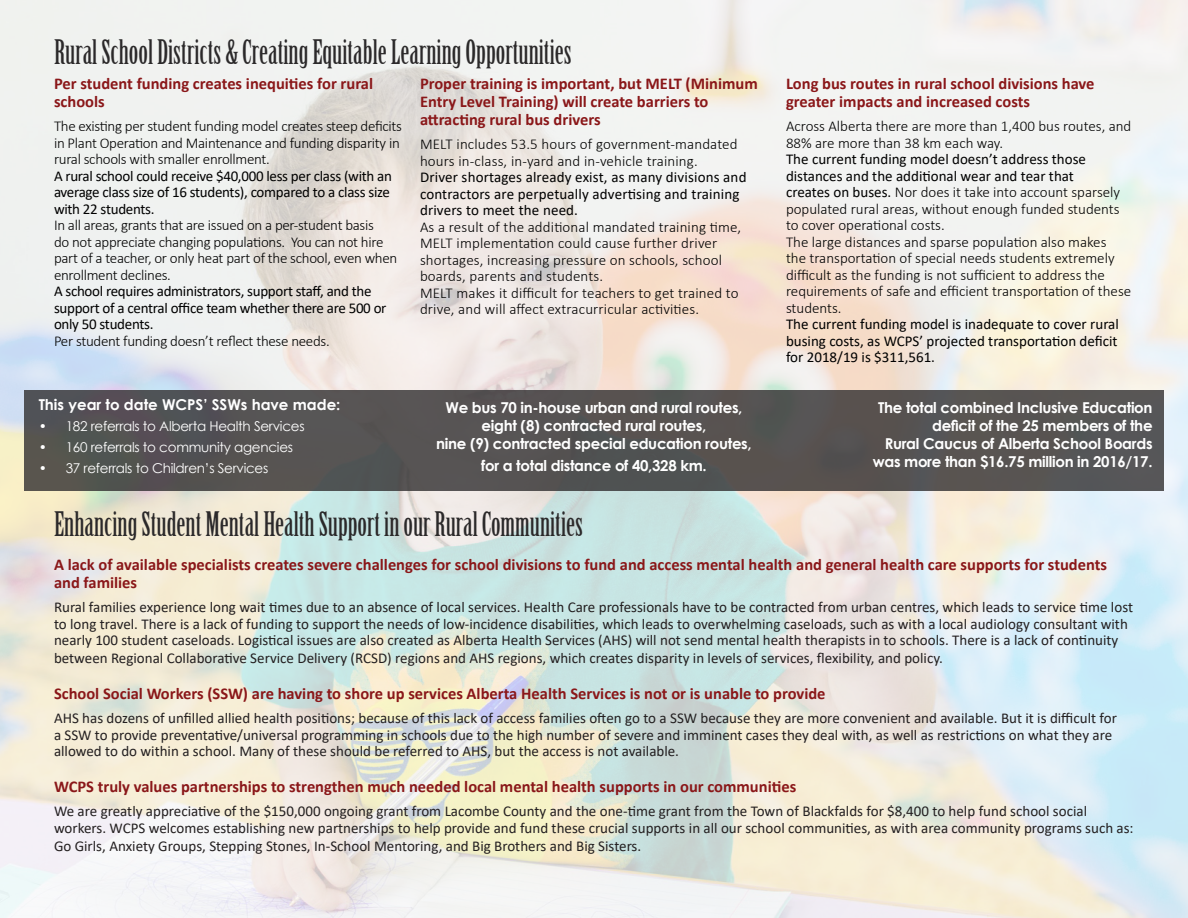
<style>
.page{position:relative;width:1188px;height:918px;background:#fff}
.page>*{position:absolute;margin:0;border:0;box-sizing:border-box;transform-origin:0 0}
.t1{font:33px "Birch Std";color:#2b292a}
.t2{font:700 16.5px/18px "Calibri";color:#8a1719}
.t3{font:15px/16.5px "Calibri";color:#231f20}
.t4{font:300 15px/16.5px "Calibri";color:#000}
.t5{font:300 15px/16.5px "Calibri";letter-spacing:-.02em;color:#000}
.t6{font:15px/16.5px "Calibri";letter-spacing:-.02em;color:#000}
.t7{font:700 15px/18px "Century Gothic";letter-spacing:-.02em;color:#fff;text-align:center}
.t8{font:15px/16.5px "Calibri";letter-spacing:.01em;color:#000}
.t9{font:700 15px "Century Gothic";color:#fff}
.t10{font:13.5px "Century Gothic";letter-spacing:-.02em;color:#fff}
.s1{font-weight:400}
</style>
<div class="page">
<div style="left:24px;top:390px;width:1140px;height:101px;background:#575453"></div>
<p class="t1" style="left:54px;top:33px;width:519px">Rural School Districts &amp; Creating Equitable Learning Opportunities</p>
<p class="t2" style="left:54px;top:75px;width:321px">Per student funding creates inequities for rural schools</p>
<p class="t5" style="left:54px;top:118px;width:350px">The existing per student funding model creates steep deficits in Plant Operation and Maintenance and funding disparity in rural schools with smaller enrollment.</p>
<p class="t6" style="left:54px;top:167px;width:339px">A rural school could receive $40,000 less per class (with an average class size of 16 students), compared to a class size with 22 students.</p>
<p class="t5" style="left:54px;top:217px;width:345px">In all areas, grants that are issued on a per-student basis<br>do not appreciate changing populations. You can not hire part of a teacher, or only heat part of the school, even when enrollment declines.</p>
<p class="t6" style="left:54px;top:283px;width:334px">A school requires administrators, support staff, and the support of a central office team whether there are 500 or only 50 students.</p>
<p class="t5" style="left:54px;top:333px;width:277px">Per student funding doesn’t reflect these needs.</p>
<p class="t2" style="left:420px;top:75px;width:339px">Proper training is important, but MELT (Minimum<br>Entry Level Training) will create barriers to attracting rural bus drivers</p>
<p class="t4" style="left:420px;top:136px;width:319px">MELT includes 53.5 hours of government-mandated hours in-class, in-yard and in-vehicle training.</p>
<p class="t8" style="left:420px;top:169px;width:328px">Driver shortages already exist, as many divisions and contractors are perpetually advertising and training drivers to meet the need.</p>
<p class="t4" style="left:420px;top:219px;width:323px">As a result of the additional mandated training time, MELT implementation could cause further driver shortages, increasing pressure on schools, school boards, parents and students.</p>
<p class="t4" style="left:420px;top:285px;width:320px">MELT makes it difficult for teachers to get trained to drive, and will affect extracurricular activities.</p>
<p class="t9" style="left:39px;top:393px;width:303px">This year to date WCPS’ SSWs have made:</p>
<p class="t10" style="left:39px;top:417px;width:267px">• 182 referrals to Alberta Health Services</p>
<p class="t10" style="left:39px;top:437px;width:256px">• 160 referrals to community agencies</p>
<p class="t10" style="left:39px;top:459px;width:231px">• 37 referrals to Children’s Services</p>
<p class="t7" style="left:436px;top:398px;width:317px">We bus 70 in-house urban and rural routes, eight (8) contracted rural routes,<br>nine (9) contracted special education routes,</p>
<p class="t7" style="left:481px;top:456px;width:227px">for a total distance of 40,328 km.</p>
<p class="t2" style="left:786px;top:75px;width:310px">Long bus routes in rural school divisions have greater impacts and increased costs</p>
<p class="t4" style="left:786px;top:118px;width:347px">Across Alberta there are more than 1,400 bus routes, and<br>88% are more than 38 km each way.</p>
<p class="t4" style="left:786px;top:151px;width:336px"><span class="s1">The current funding model doesn’t address those distances and the additional wear and tear that creates on buses.</span> Nor does it take into account sparsely populated rural areas, without enough funded students to cover operational costs.</p>
<p class="t4" style="left:786px;top:234px;width:347px">The large distances and sparse population also makes<br>the transportation of special needs students extremely difficult as the funding is not sufficient to address the requirements of safe and efficient transportation of these students.</p>
<p class="t6" style="left:786px;top:316px;width:334px;text-align:justify">The current funding model is inadequate to cover rural busing costs, as WCPS’ projected transportation deficit for 2018/19 is $311,561.</p>
<p class="t7" style="left:873px;top:398px;width:281px;text-align:right">The total combined Inclusive Education deficit of the 25 members of the<br>Rural Caucus of Alberta School Boards was more than $16.75 million in 2016/17.</p>
<p class="t1" style="left:54px;top:505px;width:531px">Enhancing Student Mental Health Support in our Rural Communities</p>
<p class="t2" style="left:54px;top:555px;width:1055px">A lack of available specialists creates severe challenges for school divisions to fund and access mental health and general health care supports for students and families</p>
<p class="t3" style="left:54px;top:598px;width:1081px">Rural families experience long wait times due to an absence of local services. Health Care professionals have to be contracted from urban centres, which leads to service time lost to long travel. There is a lack of funding to support the needs of low-incidence disabilities, which leads to overwhelming caseloads, such as with a local audiology consultant with nearly 100 student caseloads. Logistical issues are also created as Alberta Health Services (AHS) will not send mental health therapists in to schools. There is a lack of continuity</p>
<p class="t3" style="left:54px;top:649px;width:891px">between Regional Collaborative Service Delivery (RCSD) regions and AHS regions, which creates disparity in levels of services, flexibility, and policy.</p>
<p class="t2" style="left:54px;top:684px;width:773px">School Social Workers (SSW) are having to shore up services Alberta Health Services is not or is unable to provide</p>
<p class="t3" style="left:54px;top:709px;width:1064px">AHS has dozens of unfilled allied health positions; because of this lack of access families often go to a SSW because they are more convenient and available. But it is difficult for a SSW to provide preventative/universal programming in schools due to the high number of severe and imminent cases they deal with, as well as restrictions on what they are allowed to do within a school. Many of these should be referred to AHS, but the access is not available.</p>
<p class="t2" style="left:54px;top:777px;width:744px">WCPS truly values partnerships to strengthen much needed local mental health supports in our communities</p>
<p class="t3" style="left:54px;top:802px;width:1081px">We are greatly appreciative of the $150,000 ongoing grant from Lacombe County and the one-time grant from the Town of Blackfalds for $8,400 to help fund school social workers. WCPS welcomes establishing new partnerships to help provide and fund these crucial supports in all our school communities, as with area community programs such as:</p>
<p class="t3" style="left:54px;top:837px;width:589px">Go Girls, Anxiety Groups, Stepping Stones, In-School Mentoring, and Big Brothers and Big Sisters.</p>
</div>
